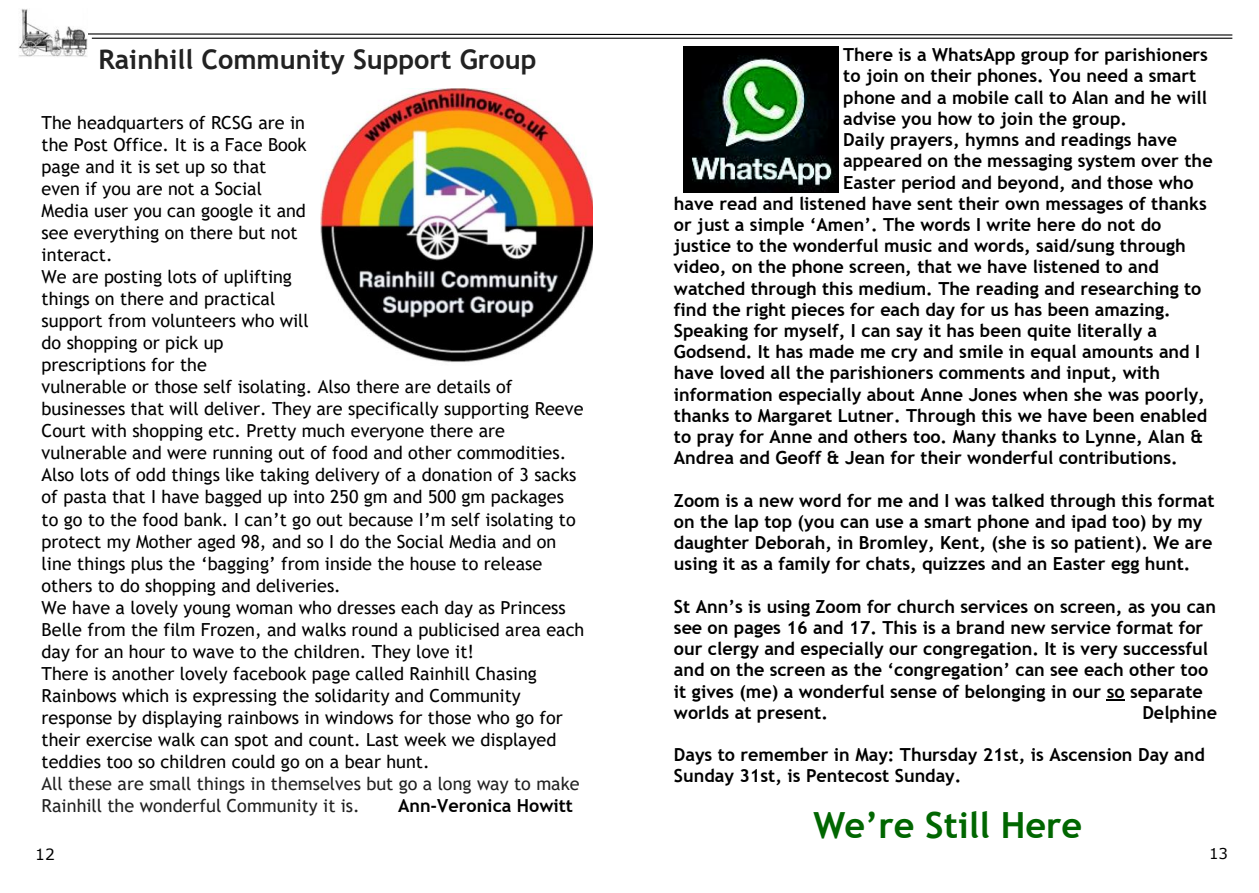
<style>
.page{position:relative;width:1259px;height:893px;background:#fff}
.page>*{position:absolute;margin:0;border:0;box-sizing:border-box;transform-origin:0 0}
.t1{font:700 36px "Trebuchet MS";color:#060}
.t2{font:700 27px "Trebuchet MS";color:#222}
.t3{font:700 18px/21.1px "Trebuchet MS";color:#000}
.t4{font:18px/22px "Trebuchet MS";color:#000}
.t5{font:15.45px "Verdana";color:#000}
.t6{font:15px "Verdana";color:#000}
.s1{color:#222}
</style>
<div class="page">
<hr style="left:92px;top:38px;width:539px;height:1px;background:#000">
<img style="left:19px;top:9px;width:68px;height:48px">
<img style="left:321px;top:88px;width:272px;height:275px">
<hr style="left:631px;top:38px;width:601px;height:1px;background:#000">
<svg style="left:82px;top:33px;width:1151px;height:3px"></svg>
<svg style="left:1106px;top:699px;width:18px;height:2px"></svg>
<img style="left:683px;top:47px;width:156px;height:145px">
<p class="t2" style="left:98px;top:42px;width:439px">Rainhill Community Support Group</p>
<p class="t4" style="left:42px;top:111px;width:544px">The headquarters of RCSG are in<br>the Post Office. It is a Face Book<br>page and it is set up so that<br>even if you are not a Social<br>Media user you can google it and<br>see everything on there but not<br>interact.<br>We are posting lots of uplifting<br>things on there and practical<br>support from volunteers who will<br>do shopping or pick up<br>prescriptions for the<br>vulnerable or those self isolating. Also there are details of businesses that will deliver. They are specifically supporting Reeve Court with shopping etc. Pretty much everyone there are vulnerable and were running out of food and other commodities.<br>Also lots of odd things like taking delivery of a donation of 3 sacks of pasta that I have bagged up into 250 gm and 500 gm packages to go to the food bank. I can’t go out because I’m self isolating to protect my Mother aged 98, and so I do the Social Media and on line things plus the ‘bagging’ from inside the house to release others to do shopping and deliveries.<br>We have a lovely young woman who dresses each day as Princess Belle from the film Frozen, and walks round a publicised area each day for an hour to wave to the children. They love it!<br>There is another lovely facebook page called Rainhill Chasing Rainbows which is expressing the solidarity and Community response by displaying rainbows in windows for those who go for their exercise walk can spot and count. Last week we displayed teddies too so children could go on a bear hunt.<br><span class="s1">All these are small things in themselves but go a long way to make Rainhill the wonderful Community it is.</span></p>
<p class="t3" style="left:398px;top:795px;width:177px">Ann-Veronica Howitt</p>
<p class="t5" style="left:35px;top:843px;width:21px">12</p>
<p class="t3" style="left:843px;top:44px;width:366px">There is a WhatsApp group for parishioners</p>
<p class="t3" style="left:843px;top:65px;width:354px">to join on their phones. You need a smart</p>
<p class="t3" style="left:843px;top:87px;width:365px">phone and a mobile call to Alan and he will</p>
<p class="t3" style="left:843px;top:108px;width:285px">advise you how to join the group.</p>
<p class="t3" style="left:843px;top:129px;width:335px">Daily prayers, hymns and readings have</p>
<p class="t3" style="left:843px;top:150px;width:371px">appeared on the messaging system over the</p>
<p class="t3" style="left:843px;top:172px;width:352px">Easter period and beyond, and those who</p>
<p class="t3" style="left:674px;top:193px;width:534px">have read and listened have sent their own messages of thanks</p>
<p class="t3" style="left:674px;top:214px;width:489px">or just a simple ‘Amen’. The words I write here do not do</p>
<p class="t3" style="left:674px;top:235px;width:513px">justice to the wonderful music and words, said/sung through</p>
<p class="t3" style="left:674px;top:256px;width:486px">video, on the phone screen, that we have listened to and</p>
<p class="t3" style="left:674px;top:278px;width:529px">watched through this medium. The reading and researching to</p>
<p class="t3" style="left:674px;top:299px;width:498px">find the right pieces for each day for us has been amazing.</p>
<p class="t3" style="left:674px;top:320px;width:485px">Speaking for myself, I can say it has been quite literally a</p>
<p class="t3" style="left:674px;top:341px;width:527px">Godsend. It has made me cry and smile in equal amounts and I</p>
<p class="t3" style="left:674px;top:362px;width:488px">have loved all the parishioners comments and input, with</p>
<p class="t3" style="left:674px;top:384px;width:532px">information especially about Anne Jones when she was poorly,</p>
<p class="t3" style="left:674px;top:405px;width:535px">thanks to Margaret Lutner. Through this we have been enabled</p>
<p class="t3" style="left:674px;top:426px;width:531px">to pray for Anne and others too. Many thanks to Lynne, Alan &amp;</p>
<p class="t3" style="left:674px;top:447px;width:505px">Andrea and Geoff &amp; Jean for their wonderful contributions.</p>
<p class="t3" style="left:674px;top:490px;width:542px">Zoom is a new word for me and I was talked through this format on the lap top (you can use a smart phone and ipad too) by my daughter Deborah, in Bromley, Kent, (she is so patient). We are using it as a family for chats, quizzes and an Easter egg hunt.</p>
<p class="t3" style="left:674px;top:596px;width:544px">St Ann’s is using Zoom for church services on screen, as you can see on pages 16 and 17. This is a brand new service format for our clergy and especially our congregation. It is very successful and on the screen as the ‘congregation’ can see each other too it gives (me) a wonderful sense of belonging in our so separate worlds at present.</p>
<p class="t3" style="left:1142px;top:702px;width:76px">Delphine</p>
<p class="t3" style="left:674px;top:744px;width:532px">Days to remember in May: Thursday 21st, is Ascension Day and<br>Sunday 31st, is Pentecost Sunday.</p>
<p class="t1" style="left:813px;top:803px;width:270px">We’re Still Here</p>
<p class="t6" style="left:1209px;top:843px;width:21px">13</p>
</div>
